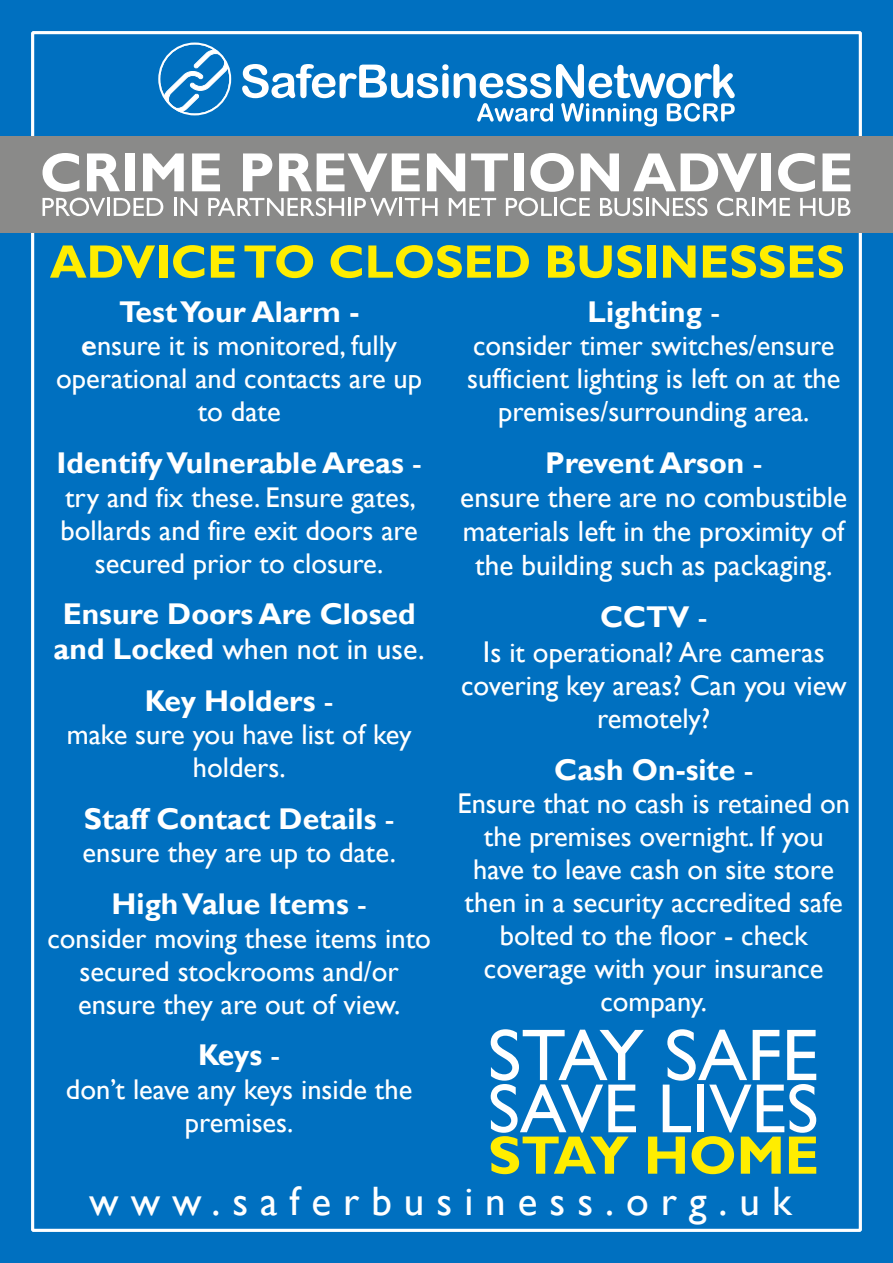
<style>
.page{position:relative;width:893px;height:1263px;background:#0070c0}
.page>*{position:absolute;margin:0;border:0;box-sizing:border-box;transform-origin:0 0}
.t1{font:41.1px "Gill Sans";letter-spacing:.29em;color:#fff}
.t2{font:700 30px/34.7px "Gill Sans";color:#fff;text-align:center}
.t3{font:29.25px/33.9px "Gill Sans";color:#fff;text-align:center}
.t4{font:28.5px/33px "Gill Sans";color:#fff;text-align:center}
.s1{font-weight:700}
.s2{font-weight:400}
.s3{font-size:30px}
</style>
<div class="page">
<div style="left:0;top:136px;width:893px;height:97px;background:#8a8a89"></div>
<svg style="left:160px;top:44px;width:70px;height:70px"></svg>
<svg style="left:163px;top:49px;width:65px;height:64px"></svg>
<div style="left:158px;top:43px;width:73px;height:72px;border:2px solid #fff;border-radius:50%"></div>
<svg style="left:242px;top:64px;width:493px;height:62px"></svg>
<svg style="left:43px;top:153px;width:36px;height:39px"></svg>
<svg style="left:87px;top:153px;width:33px;height:38px"></svg>
<div style="left:125px;top:153px;width:9px;height:38px;background:#fff"></div>
<svg style="left:143px;top:153px;width:41px;height:38px"></svg>
<svg style="left:192px;top:153px;width:28px;height:38px"></svg>
<svg style="left:243px;top:153px;width:29px;height:38px"></svg>
<svg style="left:279px;top:153px;width:141px;height:39px"></svg>
<svg style="left:427px;top:153px;width:38px;height:38px"></svg>
<svg style="left:471px;top:153px;width:37px;height:38px"></svg>
<div style="left:514px;top:153px;width:9px;height:38px;background:#fff"></div>
<svg style="left:530px;top:153px;width:44px;height:39px"></svg>
<svg style="left:581px;top:153px;width:38px;height:38px"></svg>
<svg style="left:633px;top:153px;width:124px;height:39px"></svg>
<div style="left:762px;top:153px;width:9px;height:38px;background:#fff"></div>
<svg style="left:778px;top:153px;width:37px;height:39px"></svg>
<svg style="left:822px;top:153px;width:28px;height:38px"></svg>
<svg style="left:43px;top:198px;width:62px;height:18px"></svg>
<hr style="left:107px;top:198px;width:3px;height:18px;background:#fff">
<svg style="left:114px;top:198px;width:49px;height:18px"></svg>
<svg style="left:174px;top:198px;width:23px;height:18px"></svg>
<svg style="left:208px;top:198px;width:136px;height:18px"></svg>
<hr style="left:348px;top:198px;width:3px;height:18px;background:#fff">
<svg style="left:355px;top:198px;width:83px;height:18px"></svg>
<svg style="left:449px;top:198px;width:47px;height:18px"></svg>
<svg style="left:506px;top:198px;width:46px;height:18px"></svg>
<hr style="left:554px;top:198px;width:3px;height:18px;background:#fff">
<svg style="left:560px;top:198px;width:30px;height:18px"></svg>
<svg style="left:600px;top:198px;width:107px;height:18px"></svg>
<svg style="left:717px;top:198px;width:33px;height:18px"></svg>
<hr style="left:752px;top:198px;width:3px;height:18px;background:#fff">
<svg style="left:759px;top:198px;width:31px;height:18px"></svg>
<svg style="left:800px;top:198px;width:50px;height:18px"></svg>
<svg style="left:50px;top:245px;width:105px;height:33px;background:#7aab63"></svg>
<div style="left:159px;top:245px;width:8px;height:33px;background:#ffed00"></div>
<svg style="left:173px;top:245px;width:31px;height:33px"></svg>
<svg style="left:211px;top:245px;width:24px;height:33px"></svg>
<svg style="left:244px;top:245px;width:69px;height:33px;background:#74a868"></svg>
<svg style="left:331px;top:245px;width:31px;height:33px"></svg>
<svg style="left:368px;top:245px;width:123px;height:33px;background:#7eae60"></svg>
<svg style="left:497px;top:245px;width:32px;height:33px"></svg>
<svg style="left:548px;top:245px;width:94px;height:33px;background:#8db555"></svg>
<div style="left:648px;top:245px;width:8px;height:33px;background:#ffed00"></div>
<svg style="left:663px;top:245px;width:32px;height:33px"></svg>
<svg style="left:703px;top:245px;width:81px;height:33px;background:#90b653"></svg>
<svg style="left:790px;top:245px;width:53px;height:33px;background:#94b850"></svg>
<svg style="left:491px;top:1029px;width:325px;height:145px"></svg>
<p class="t2" style="left:119px;top:298px;width:242px">Test Your Alarm -</p>
<p class="t4" style="left:56px;top:332px;width:367px"><span class="s1">e</span>nsure it is monitored, fully operational and contacts are up to date</p>
<p class="t2" style="left:57px;top:449px;width:367px">Identify Vulnerable Areas <span class="s2">-</span></p>
<p class="t4" style="left:60px;top:483px;width:359px">try and fix these. Ensure gates, bollards and fire exit doors are secured prior to closure.</p>
<p class="t2" style="left:54px;top:600px;width:373px">Ensure Doors Are Closed and Locked <span class="s2">when not in use.</span></p>
<p class="t2" style="left:145px;top:687px;width:190px">Key Holders <span class="s2">-</span></p>
<p class="t4" style="left:67px;top:721px;width:346px">make sure you have list of key holders.</p>
<p class="t2" style="left:84px;top:805px;width:312px">Staff Contact Details <span class="s2">-</span></p>
<p class="t4" style="left:82px;top:839px;width:315px">ensure they are up to date.</p>
<p class="t2" style="left:112px;top:890px;width:257px">High Value Items <span class="s2">-</span></p>
<p class="t4" style="left:47px;top:924px;width:385px">consider moving these items into secured stockrooms and/or ensure they are out of view.</p>
<p class="t2" style="left:198px;top:1041px;width:83px">Keys <span class="s2">-</span></p>
<p class="t4" style="left:66px;top:1075px;width:348px">don’t leave any keys inside the premises.</p>
<p class="t2" style="left:587px;top:298px;width:134px">Lighting <span class="s2">-</span></p>
<p class="t4" style="left:467px;top:332px;width:375px">consider timer switches/ensure sufficient lighting is left on at the premises/surrounding area.</p>
<p class="t2" style="left:545px;top:449px;width:219px">Prevent Arson <span class="s2">-</span></p>
<p class="t3" style="left:460px;top:483px;width:388px">ensure there are no combustible materials left in the proximity of the building such as packaging.</p>
<p class="t2" style="left:600px;top:603px;width:109px">CCTV <span class="s2">-</span></p>
<p class="t4" style="left:461px;top:638px;width:387px"><span class="s3">I</span>s it operational? Are cameras covering key areas? Can you view remotely?</p>
<p class="t2" style="left:554px;top:755px;width:201px">Cash On-site <span class="s2">-</span></p>
<p class="t4" style="left:457px;top:790px;width:394px">Ensure that no cash is retained on the premises overnight. If you have to leave cash on site store then in a security accredited safe bolted to the floor - check coverage with your insurance company.</p>
<h1 class="t1" style="left:89px;top:1186px;width:704px">www.saferbusiness.org.uk</h1>
</div>
